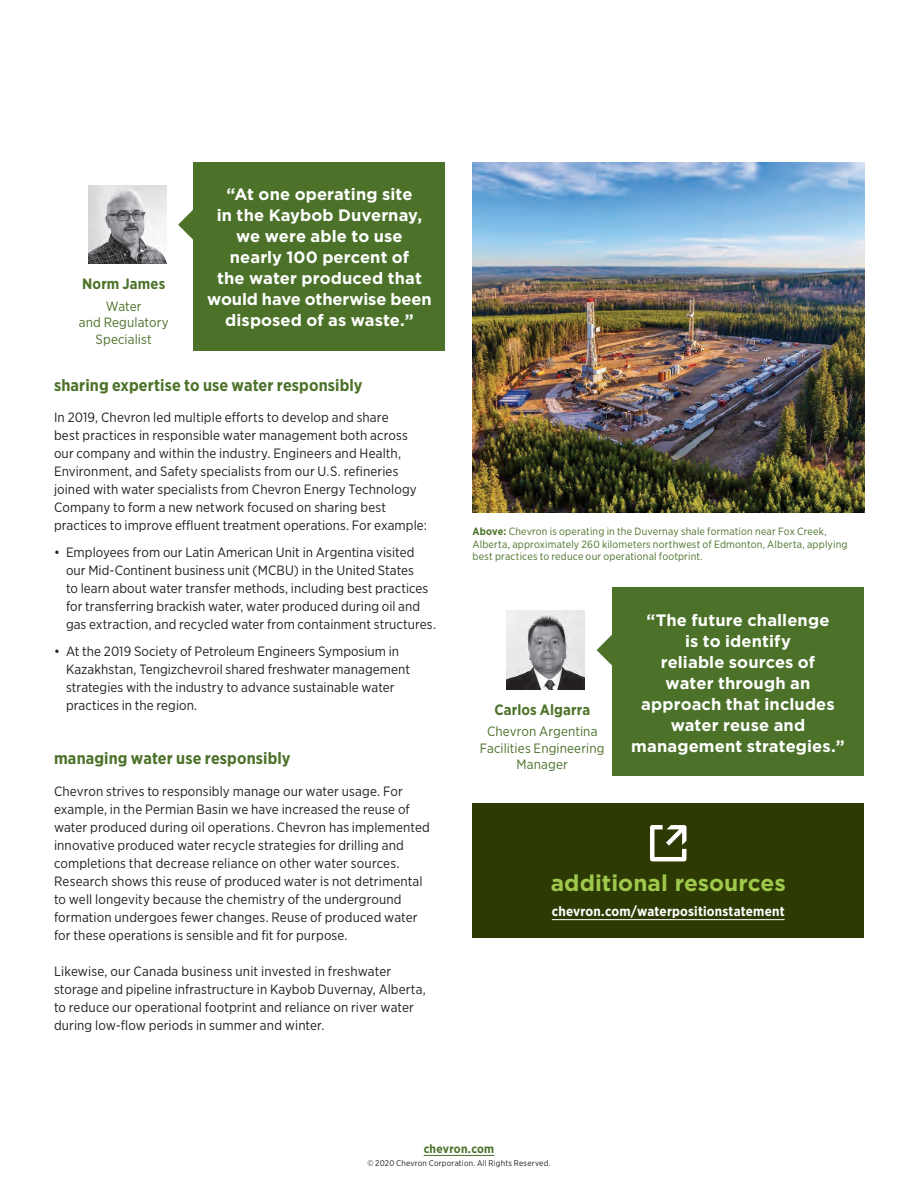
<style>
.page{position:relative;width:918px;height:1188px;background:#fff}
.page>*{position:absolute;margin:0;border:0;box-sizing:border-box;transform-origin:0 0}
.t1{font:700 22.65px "Gotham";color:#9fc94c}
.t2{font:700 16.5px/21px "Gotham";letter-spacing:.005em;color:#fff;text-align:center}
.t3{font:700 16.5px "Gotham Narrow";letter-spacing:.005em;color:#4c722a}
.t4{font:700 15px "Gotham Narrow";letter-spacing:.01em;color:#4c722a}
.t5{font:13.5px/18px "Gotham Narrow";letter-spacing:.005em;color:#231f20}
.t6{font:13.5px/16.5px "Gotham Narrow";letter-spacing:.01em;color:#4c722a;text-align:center}
.t7{font:700 13.5px "Gotham Narrow";letter-spacing:.015em;color:#fff}
.t8{font:700 12px "Gotham Narrow";letter-spacing:.015em;color:#4c722a}
.t9{font:10.5px/12.8px "Gotham Narrow";letter-spacing:.02em;color:#4c722a}
.t10{font:8.25px "Gotham Narrow";letter-spacing:.025em;color:#231f20}
.s1{font-weight:700}
</style>
<div class="page">
<div style="left:472px;top:803px;width:392px;height:135px;background:#2d3a03"></div>
<hr style="left:552px;top:919px;width:233px;height:1px;background:#fff">
<svg style="left:178px;top:209px;width:16px;height:31px"></svg>
<img style="left:88px;top:186px;width:78px;height:78px">
<div style="left:194px;top:162px;width:252px;height:189px;background:#4c722a"></div>
<img style="left:472px;top:162px;width:392px;height:351px">
<div style="left:612px;top:587px;width:252px;height:189px;background:#4c722a"></div>
<svg style="left:597px;top:635px;width:15px;height:30px"></svg>
<svg style="left:650px;top:825px;width:36px;height:36px"></svg>
<img style="left:507px;top:611px;width:78px;height:78px">
<hr style="left:424px;top:1155px;width:70px;height:1px;background:#4c722a">
<p class="t4" style="left:82px;top:274px;width:85px">Norm James</p>
<p class="t6" style="left:79px;top:298px;width:91px">Water<br>and Regulatory<br>Specialist</p>
<p class="t2" style="left:207px;top:184px;width:226px">“At one operating site<br>in the Kaybob Duvernay, we were able to use<br>nearly 100 percent of<br>the water produced that would have otherwise been disposed of as waste.”</p>
<h2 class="t3" style="left:54px;top:374px;width:310px">sharing expertise to use water responsibly</h2>
<p class="t5" style="left:54px;top:408px;width:374px">In 2019, Chevron led multiple efforts to develop and share<br>best practices in responsible water management both across our company and within the industry. Engineers and Health, Environment, and Safety specialists from our U.S. refineries joined with water specialists from Chevron Energy Technology Company to form a new network focused on sharing best practices to improve effluent treatment operations. For example:</p>
<p class="t5" style="left:66px;top:543px;width:372px;text-indent:-12px">• Employees from our Latin American Unit in Argentina visited our Mid-Continent business unit (MCBU) in the United States<br>to learn about water transfer methods, including best practices for transferring brackish water, water produced during oil and gas extraction, and recycled water from containment structures.</p>
<p class="t5" style="left:66px;top:642px;width:346px;text-indent:-12px">• At the 2019 Society of Petroleum Engineers Symposium in Kazakhstan, Tengizchevroil shared freshwater management strategies with the industry to advance sustainable water practices in the region.</p>
<h2 class="t3" style="left:54px;top:748px;width:238px">managing water use responsibly</h2>
<p class="t5" style="left:54px;top:782px;width:377px">Chevron strives to responsibly manage our water usage. For example, in the Permian Basin we have increased the reuse of water produced during oil operations. Chevron has implemented innovative produced water recycle strategies for drilling and completions that decrease reliance on other water sources.<br>Research shows this reuse of produced water is not detrimental to well longevity because the chemistry of the underground formation undergoes fewer changes. Reuse of produced water for these operations is sensible and fit for purpose.</p>
<p class="t5" style="left:54px;top:962px;width:373px">Likewise, our Canada business unit invested in freshwater storage and pipeline infrastructure in Kaybob Duvernay, Alberta, to reduce our operational footprint and reliance on river water during low-flow periods in summer and winter.</p>
<p class="t9" style="left:472px;top:525px;width:377px"><span class="s1">Above:</span> Chevron is operating in the Duvernay shale formation near Fox Creek,<br>Alberta, approximately 260 kilometers northwest of Edmonton, Alberta, applying best practices to reduce our operational footprint.</p>
<p class="t4" style="left:494px;top:700px;width:97px">Carlos Algarra</p>
<p class="t6" style="left:480px;top:723px;width:126px">Chevron Argentina<br>Facilities Engineering<br>Manager</p>
<p class="t2" style="left:631px;top:609px;width:215px">“The future challenge<br>is to identify<br>reliable sources of<br>water through an approach that includes water reuse and management strategies.”</p>
<h2 class="t1" style="left:551px;top:868px;width:237px">additional resources</h2>
<p class="t7" style="left:552px;top:903px;width:234px">chevron.com/waterpositionstatement</p>
<p class="t8" style="left:424px;top:1141px;width:72px">chevron.com</p>
<p class="t10" style="left:367px;top:1158px;width:185px">© 2020 Chevron Corporation. All Rights Reserved.</p>
</div>
